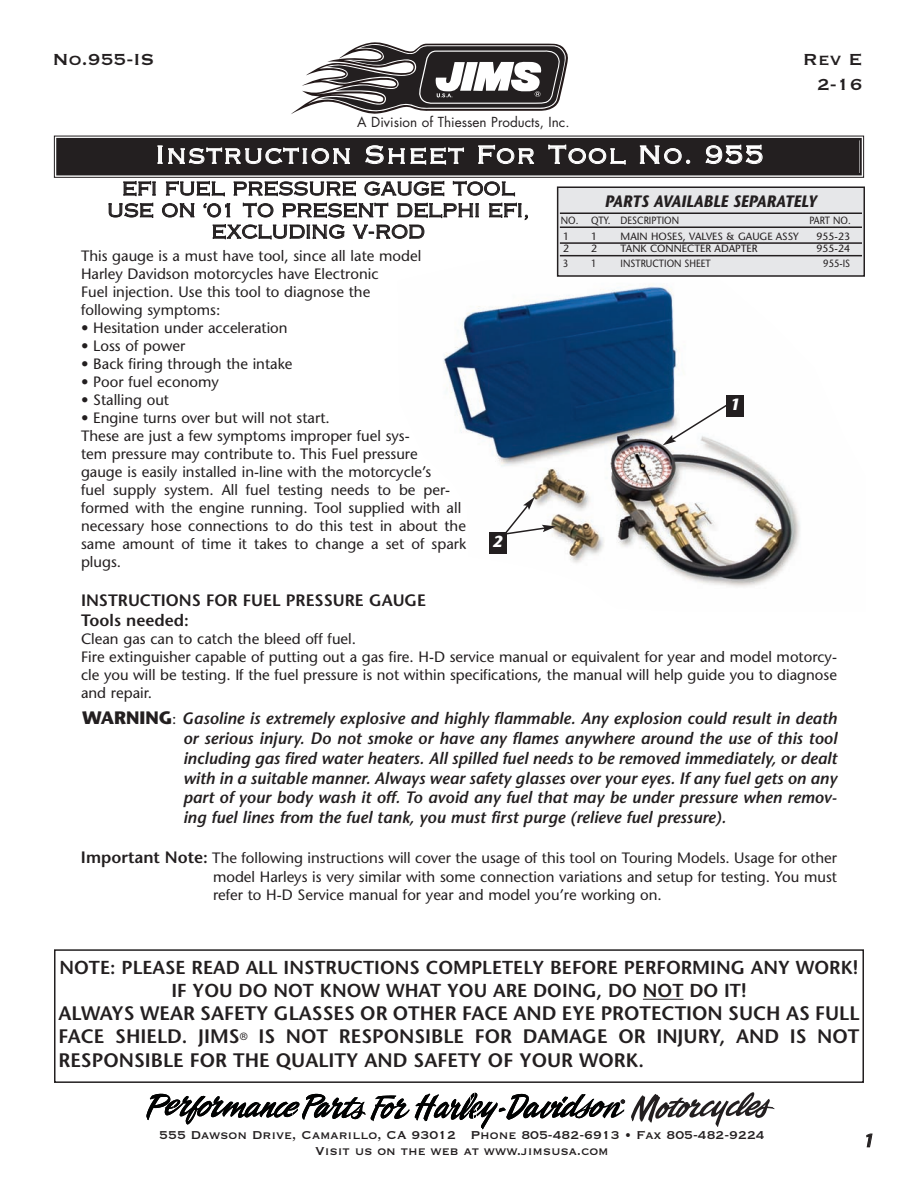
<style>
.page{position:relative;width:918px;height:1188px;background:#fff}
.page>*{position:absolute;margin:0;border:0;box-sizing:border-box;transform-origin:0 0}
.t1{font:33px "Copperplate Thirty Two BC";letter-spacing:.005em;color:#fff}
.t2{font:21px/25.2px "Copperplate Thirty One BC";color:#231f20;text-align:right}
.t3{font:600 19.5px/23.4px "Stone Sans";color:#231f20;text-align:justify}
.t4{font:600 18.75px/22.5px "Stone Sans";color:#231f20;text-align:center}
.t5{font:18px/21.6px "Copperplate Thirty Two AB";color:#231f20;text-align:center}
.t6{font:italic 600 18px "Stone Sans";color:#231f20}
.t7{font:italic 600 16.5px/20px "Stone Sans";color:#231f20;text-align:justify}
.t8{font:600 16.5px/19.8px "Stone Sans";color:#231f20}
.t9{font:italic 700 16.5px "Stone Sans";color:#231f20;scale:.9 1}
.t10{font:italic 700 16.05px "Stone Sans";color:#fff}
.t11{font:15px/18px "Stone Sans";color:#231f20}
.t12{font:15px/15.8px "Copperplate Thirty One BC";color:#231f20;text-align:center}
.t13{font:13.5px "Futura";color:#231f20}
.t14{font:10.5px "Stone Sans";color:#231f20}
.t15{font:10.5px "Stone Sans";color:#231f20;scale:.9 1}
.s1{font-weight:700;font-style:normal;font-size:18px}
.s2{font-weight:400;font-style:normal;font-size:15px}
.s3{font-weight:600;font-size:16.5px}
</style>
<div class="page">
<svg style="left:291px;top:42px;width:277px;height:72px"></svg>
<svg style="left:631px;top:1092px;width:144px;height:35px"></svg>
<svg style="left:146px;top:1093px;width:479px;height:36px"></svg>
<div style="left:58px;top:140px;width:802px;height:33px;background:#231f20"></div>
<div style="left:54px;top:136px;width:810px;height:42px;border:1px solid #231f20"></div>
<div style="left:56px;top:138px;width:806px;height:37px;border:2px solid #231f20"></div>
<div style="left:54px;top:949px;width:810px;height:134px;border:2px solid #231f20"></div>
<hr style="left:643px;top:999px;width:40px;height:1px;background:#231f20">
<img style="left:443px;top:260px;width:357px;height:327px">
<div style="left:558px;top:188px;width:306px;height:87px;background:#e6e7e9"></div>
<div style="left:557px;top:186px;width:308px;height:91px;border:2px solid #231f20"></div>
<hr style="left:560px;top:212px;width:302px;height:2px;background:#231f20">
<hr style="left:560px;top:226px;width:302px;height:2px;background:#231f20">
<hr style="left:560px;top:242px;width:302px;height:2px;background:#231f20">
<hr style="left:560px;top:255px;width:302px;height:1px;background:#231f20">
<svg style="left:663px;top:397px;width:75px;height:48px"></svg>
<div style="left:726px;top:395px;width:18px;height:22px;background:#231f20"></div>
<svg style="left:501px;top:497px;width:55px;height:40px"></svg>
<div style="left:489px;top:532px;width:17px;height:22px;background:#231f20"></div>
<h2 class="t2" style="left:52px;top:45px;width:104px">No.955-IS</h2>
<p class="t13" style="left:357px;top:116px;width:214px">A Division of Thiessen Products, Inc.</p>
<h1 class="t1" style="left:155px;top:133px;width:612px">Instruction Sheet For Tool No. 955</h1>
<h2 class="t2" style="left:803px;top:45px;width:61px">Rev E<br>2-16</h2>
<p class="t5" style="left:107px;top:180px;width:424px">EFI FUEL PRESSURE GAUGE TOOL<br>USE ON ‘01 TO PRESENT DELPHI EFI,<br>EXCLUDING V-ROD</p>
<p class="t11" style="left:81px;top:248px;width:342px">This gauge is a must have tool, since all late model Harley Davidson motorcycles have Electronic<br>Fuel injection. Use this tool to diagnose the following symptoms:</p>
<p class="t11" style="left:81px;top:320px;width:208px">• Hesitation under acceleration</p>
<p class="t11" style="left:81px;top:338px;width:106px">• Loss of power</p>
<p class="t11" style="left:81px;top:356px;width:213px">• Back firing through the intake</p>
<p class="t11" style="left:81px;top:374px;width:139px">• Poor fuel economy</p>
<p class="t11" style="left:81px;top:392px;width:90px">• Stalling out</p>
<p class="t11" style="left:81px;top:410px;width:387px">• Engine turns over but will not start.<br>These are just a few symptoms improper fuel sys-<br>tem pressure may contribute to. This Fuel pressure<br>gauge is easily installed in-line with the motorcycle’s<br>fuel supply system. All fuel testing needs to be per&shy;formed with the engine running. Tool supplied with all necessary hose connections to do this test in about the same amount of time it takes to change a set of spark plugs.</p>
<p class="t8" style="left:81px;top:592px;width:347px">INSTRUCTIONS FOR FUEL PRESSURE GAUGE<br>Tools needed:</p>
<p class="t11" style="left:81px;top:632px;width:758px">Clean gas can to catch the bleed off fuel.<br>Fire extinguisher capable of putting out a gas fire. H-D service manual or equivalent for year and model motorcy&shy;cle you will be testing. If the fuel pressure is not within specifications, the manual will help guide you to diagnose and repair.</p>
<p class="t7" style="left:183px;top:710px;width:656px;text-indent:-101px"><span class="s1">WARNING</span><span class="s2">:</span> Gasoline is extremely explosive and highly flammable. Any explosion could result in death or serious injury. Do not smoke or have any flames anywhere around the use of this tool including gas fired water heaters. All spilled fuel needs to be removed immediately, or dealt with in a suitable manner. Always wear safety glasses over your eyes. If any fuel gets on any part of your body wash it off. To avoid any fuel that may be under pressure when remov&shy;ing fuel lines from the fuel tank, you must first purge (relieve fuel pressure).</p>
<p class="t11" style="left:213px;top:850px;width:626px;text-align:justify;text-indent:-132px"><span class="s3">Important Note:</span> The following instructions will cover the usage of this tool on Touring Models. Usage for other model Harleys is very similar with some connection variations and setup for testing. You must refer to H-D Service manual for year and model you’re working on.</p>
<p class="t9" style="left:605px;top:195px;width:238px">PARTS AVAILABLE SEPARATELY</p>
<p class="t15" style="left:561px;top:216px;width:133px">NO. QTY. DESCRIPTION</p>
<p class="t15" style="left:810px;top:216px;width:47px">PART NO.</p>
<p class="t14" style="left:563px;top:232px;width:8px">1</p>
<p class="t14" style="left:591px;top:232px;width:8px">1</p>
<p class="t14" style="left:621px;top:232px;width:180px">MAIN HOSES, VALVES &amp; GAUGE ASSY</p>
<p class="t14" style="left:817px;top:232px;width:35px">955-23</p>
<p class="t14" style="left:563px;top:245px;width:8px">2</p>
<p class="t14" style="left:591px;top:245px;width:8px">2</p>
<p class="t14" style="left:621px;top:245px;width:139px">TANK CONNECTER ADAPTER</p>
<p class="t14" style="left:817px;top:245px;width:35px">955-24</p>
<p class="t15" style="left:563px;top:259px;width:8px">3</p>
<p class="t15" style="left:591px;top:259px;width:8px">1</p>
<p class="t15" style="left:621px;top:259px;width:102px">INSTRUCTION SHEET</p>
<p class="t15" style="left:823px;top:259px;width:31px">955-IS</p>
<p class="t10" style="left:730px;top:398px;width:12px">1</p>
<p class="t10" style="left:493px;top:535px;width:12px">2</p>
<p class="t4" style="left:60px;top:959px;width:800px">NOTE: PLEASE READ ALL INSTRUCTIONS COMPLETELY BEFORE PERFORMING ANY WORK!<br>IF YOU DO NOT KNOW WHAT YOU ARE DOING, DO NOT DO IT!</p>
<h3 class="t3" style="left:58px;top:1004px;width:803px">ALWAYS WEAR SAFETY GLASSES OR OTHER FACE AND EYE PROTECTION SUCH AS FULL FACE SHIELD. JIMS<sup>®</sup> IS NOT RESPONSIBLE FOR DAMAGE OR INJURY, AND IS NOT RESPONSIBLE FOR THE QUALITY AND SAFETY OF YOUR WORK.</h3>
<p class="t12" style="left:159px;top:1126px;width:607px">555 Dawson Drive, Camarillo, CA 93012 Phone 805-482-6913 • Fax 805-482-9224<br>Visit us on the web at www.jimsusa.com</p>
<p class="t6" style="left:863px;top:1134px;width:12px">1</p>
</div>
